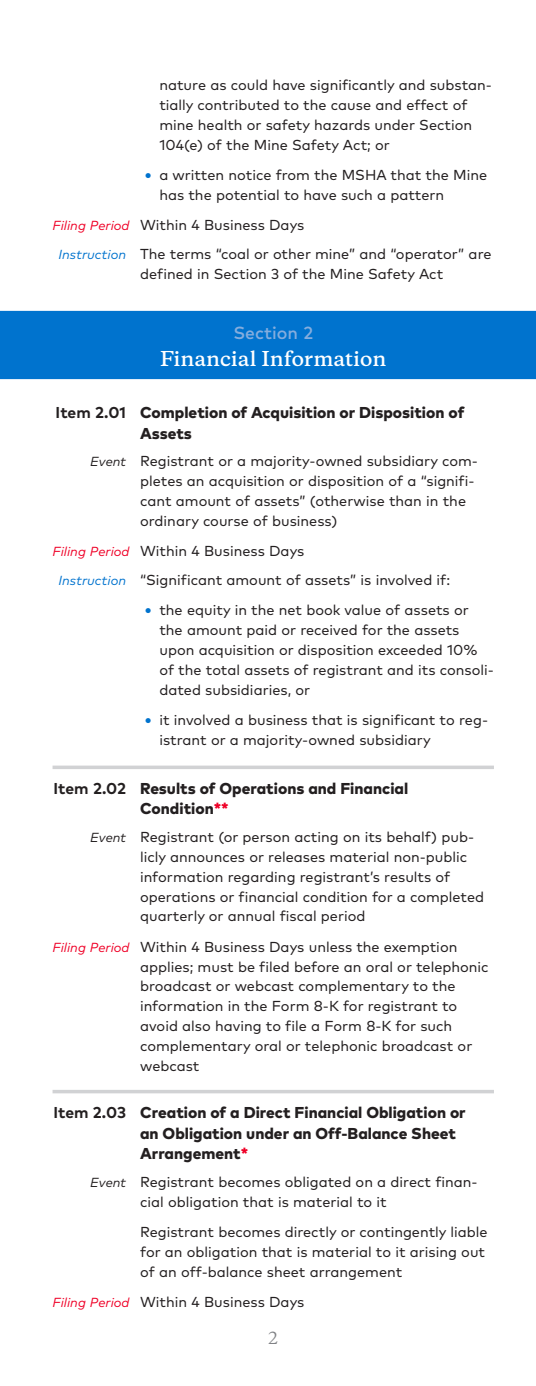
<style>
.page{position:relative;width:536px;height:1386px;background:#fff}
.page>*{position:absolute;margin:0;border:0;box-sizing:border-box;transform-origin:0 0}
.t1{font:600 19.25px "Copernicus";color:#fff}
.t2{font:500 17.5px "Mark OT";color:#84adde}
.t3{font:800 15.75px/20.7px "Mark OT";color:#231f20}
.t4{font:15.75px "Copernicus";color:#808285}
.t5{font:14.35px/19.8px "Mark OT";color:#231f20}
.s1{color:#0073ce}
.s2{font-style:italic;font-size:13.12px;color:#ef0027}
.s3{font-style:italic;font-size:13.12px;color:#0073ce}
.s4{font-weight:700}
.s5{font-style:italic;font-size:13.12px}
.s6{color:#ef0027}
</style>
<div class="page">
<div style="left:0;top:311px;width:536px;height:68px;background:#0073ce"></div>
<hr style="left:52px;top:766px;width:442px;height:3px;background:#d1d2d4">
<hr style="left:52px;top:1090px;width:442px;height:3px;background:#d1d2d4">
<p class="t5" style="left:159px;top:75px;width:334px">nature as could have significantly and substan&shy;tially contributed to the cause and effect of mine health or safety hazards under Section 104(e) of the Mine Safety Act; or</p>
<p class="t5" style="left:159px;top:165px;width:329px;text-indent:-14px"><span class="s1">●</span> a written notice from the MSHA that the Mine has the potential to have such a pattern</p>
<p class="t5" style="left:59px;top:211px;width:434px;line-height:28.5px;text-indent:-6px"><span class="s2">Filing Period</span> Within 4 Business Days<br><span class="s3">Instruction</span> The terms “coal or other mine” and “operator” are</p>
<p class="t5" style="left:140px;top:264px;width:304px">defined in Section 3 of the Mine Safety Act</p>
<p class="t2" style="left:233px;top:321px;width:81px">Section 2</p>
<h1 class="t1" style="left:160px;top:346px;width:227px">Financial Information</h1>
<p class="t3" style="left:140px;top:402px;width:325px;text-indent:-84px"><span class="s4">Item 2.01</span> Completion of Acquisition or Disposition of<br>Assets</p>
<p class="t5" style="left:140px;top:451px;width:339px;text-indent:-50px"><span class="s5">Event</span> Registrant or a majority-owned subsidiary com&shy;pletes an acquisition or disposition of a “signifi&shy;cant amount of assets” (otherwise than in the ordinary course of business)</p>
<p class="t5" style="left:59px;top:537px;width:393px;line-height:28.5px;text-indent:-6px"><span class="s2">Filing Period</span> Within 4 Business Days<br><span class="s3">Instruction</span> “Significant amount of assets” is involved if:</p>
<p class="t5" style="left:159px;top:600px;width:336px;text-indent:-14px"><span class="s1">●</span> the equity in the net book value of assets or the amount paid or received for the assets upon acquisition or disposition exceeded 10% of the total assets of registrant and its consoli&shy;dated subsidiaries, or</p>
<p class="t5" style="left:159px;top:710px;width:330px;text-indent:-14px"><span class="s1">●</span> it involved a business that is significant to reg&shy;istrant or a majority-owned subsidiary</p>
<p class="t3" style="left:140px;top:777px;width:269px;text-indent:-87px"><span class="s4">Item 2.02</span> Results of Operations and Financial<br>Condition<span class="s6">**</span></p>
<p class="t5" style="left:140px;top:827px;width:345px;text-indent:-50px"><span class="s5">Event</span> Registrant (or person acting on its behalf) pub&shy;licly announces or releases material non-public information regarding registrant’s results of operations or financial condition for a completed quarterly or annual fiscal period</p>
<p class="t5" style="left:140px;top:937px;width:350px;text-indent:-88px"><span class="s2">Filing Period</span> Within 4 Business Days unless the exemption applies; must be filed before an oral or telephonic broadcast or webcast complementary to the information in the Form 8-K for registrant to avoid also having to file a Form 8-K for such complementary oral or telephonic broadcast or webcast</p>
<p class="t3" style="left:140px;top:1102px;width:327px;text-indent:-87px"><span class="s4">Item 2.03</span> Creation of a Direct Financial Obligation or an Obligation under an Off-Balance Sheet<br>Arrangement<span class="s6">*</span></p>
<p class="t5" style="left:140px;top:1172px;width:339px;text-indent:-50px"><span class="s5">Event</span> Registrant becomes obligated on a direct finan&shy;cial obligation that is material to it</p>
<p class="t5" style="left:140px;top:1222px;width:349px">Registrant becomes directly or contingently liable for an obligation that is material to it arising out of an off-balance sheet arrangement</p>
<p class="t5" style="left:52px;top:1292px;width:253px"><span class="s2">Filing Period</span> Within 4 Business Days</p>
<p class="t4" style="left:267px;top:1328px;width:13px">2</p>
</div>
